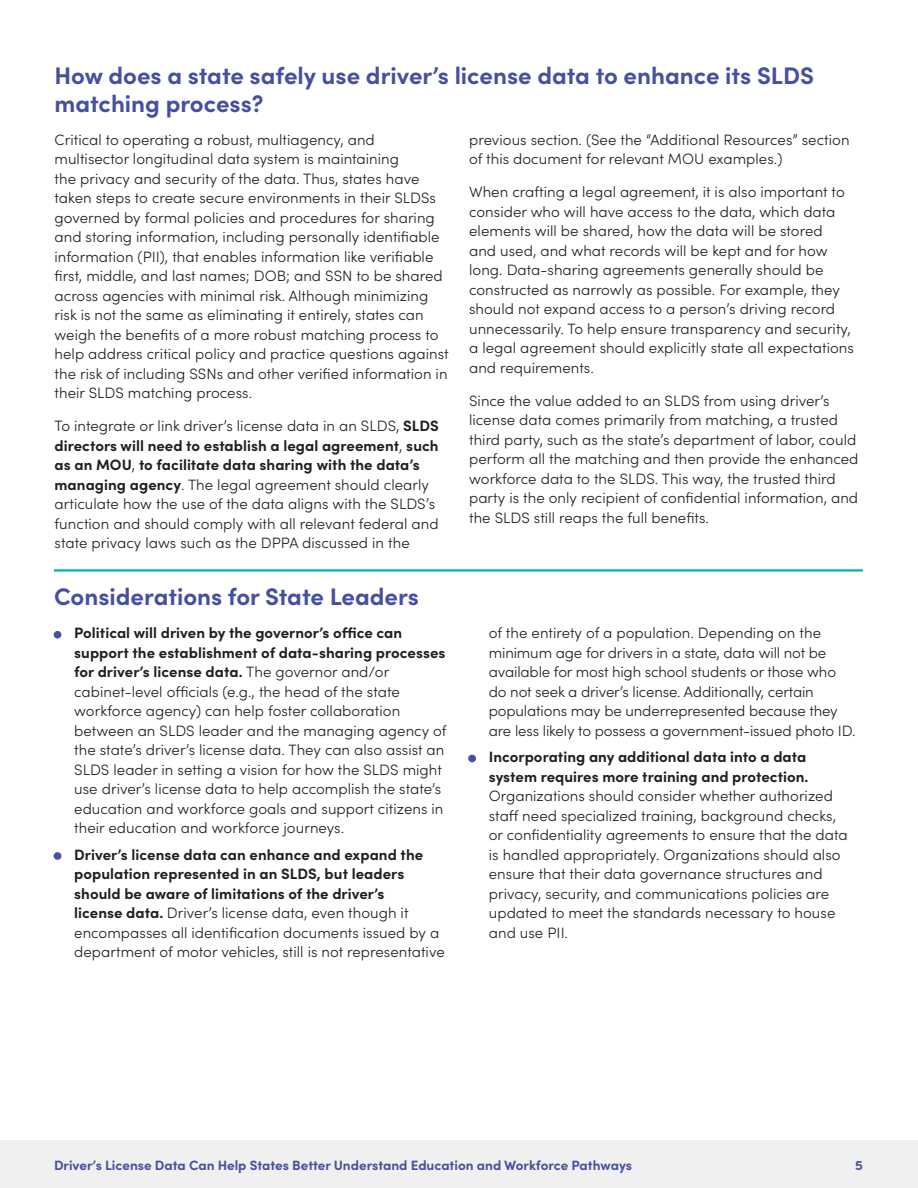
<style>
.page{position:relative;width:918px;height:1188px;background:#fff}
.page>*{position:absolute;margin:0;border:0;box-sizing:border-box;transform-origin:0 0}
.Subhead_A{font:700 24px/27.6px "Sofia Pro";color:#4650a1}
.Subhead_A_with_rule{font:700 24px "Sofia Pro";color:#4650a1}
.Body{font:300 15px/19.5px "Sofia Pro";letter-spacing:.005em;color:#231f20}
.t1{font:700 15px/19.5px "Sofia Pro";letter-spacing:.005em;color:#231f20}
.t2{font:700 13.5px "Sofia Pro";color:#4650a1}
.s1{font-weight:700}
.s2{font-weight:700;color:#4650a1}
.s3{color:#4650a1}
.s4{font-weight:300}
</style>
<div class="page">
<div style="left:0;top:1141px;width:918px;height:47px;background:#eff0ef"></div>
<hr style="left:54px;top:569px;width:809px;height:3px;background:#00b5a6">
<p class="Subhead_A" style="left:55px;top:60px;width:761px">How does a state safely use driver’s license data to enhance its SLDS matching process?</p>
<p class="Body" style="left:55px;top:129px;width:396px">Critical to operating a robust, multiagency, and multisector longitudinal data system is maintaining<br>the privacy and security of the data. Thus, states have taken steps to create secure environments in their SLDSs governed by formal policies and procedures for sharing and storing information, including personally identifiable information (PII), that enables information like verifiable first, middle, and last names; DOB; and SSN to be shared across agencies with minimal risk. Although minimizing risk is not the same as eliminating it entirely, states can weigh the benefits of a more robust matching process to help address critical policy and practice questions against the risk of including SSNs and other verified information in their SLDS matching process.</p>
<p class="Body" style="left:55px;top:416px;width:386px">To integrate or link driver’s license data in an SLDS, <span class="s1">SLDS directors will need to establish a legal agreement</span>, <span class="s1">such as an MOU</span>, <span class="s1">to facilitate data sharing with the data’s managing agency</span>. The legal agreement should clearly articulate how the use of the data aligns with the SLDS’s function and should comply with all relevant federal and state privacy laws such as the DPPA discussed in the</p>
<p class="Body" style="left:469px;top:129px;width:382px">previous section. (See the “Additional Resources” section of this document for relevant MOU examples.)</p>
<p class="Body" style="left:469px;top:182px;width:386px">When crafting a legal agreement, it is also important to consider who will have access to the data, which data elements will be shared, how the data will be stored<br>and used, and what records will be kept and for how long. Data-sharing agreements generally should be constructed as narrowly as possible. For example, they should not expand access to a person’s driving record unnecessarily. To help ensure transparency and security, a legal agreement should explicitly state all expectations and requirements.</p>
<p class="Body" style="left:469px;top:390px;width:391px">Since the value added to an SLDS from using driver’s license data comes primarily from matching, a trusted third party, such as the state’s department of labor, could perform all the matching and then provide the enhanced workforce data to the SLDS. This way, the trusted third party is the only recipient of confidential information, and the SLDS still reaps the full benefits.</p>
<p class="Subhead_A_with_rule" style="left:54px;top:578px;width:366px">Considerations for State Leaders</p>
<p class="Body" style="left:74px;top:622px;width:374px;text-indent:-20px"><span class="s2">•</span> <span class="s1">Political will driven by the governor’s office can support the establishment of data-sharing processes for driver’s license data.</span> The governor and/or cabinet-level officials (e.g., the head of the state workforce agency) can help foster collaboration between an SLDS leader and the managing agency of the state’s driver’s license data. They can also assist an SLDS leader in setting a vision for how the SLDS might use driver’s license data to help accomplish the state’s education and workforce goals and support citizens in their education and workforce journeys.</p>
<p class="t1" style="left:74px;top:843px;width:372px;text-indent:-20px"><span class="s3">•</span> Driver’s license data can enhance and expand the population represented in an SLDS, but leaders should be aware of limitations of the driver’s<br>license data. <span class="s4">Driver’s license data, even though it encompasses all identification documents issued by a department of motor vehicles, still is not representative</span></p>
<p class="Body" style="left:489px;top:622px;width:368px">of the entirety of a population. Depending on the minimum age for drivers in a state, data will not be available for most high school students or those who do not seek a driver’s license. Additionally, certain populations may be underrepresented because they are less likely to possess a government-issued photo ID.</p>
<p class="Body" style="left:489px;top:746px;width:360px;text-indent:-20px"><span class="s2">•</span> <span class="s1">Incorporating any additional data into a data system requires more training and protection.<br></span>Organizations should consider whether authorized staff need specialized training, background checks, or confidentiality agreements to ensure that the data is handled appropriately. Organizations should also ensure that their data governance structures and privacy, security, and communications policies are updated to meet the standards necessary to house and use PII.</p>
<p class="t2" style="left:54px;top:1155px;width:580px">Driver’s License Data Can Help States Better Understand Education and Workforce Pathways</p>
<p class="t2" style="left:855px;top:1155px;width:9px">5</p>
</div>
